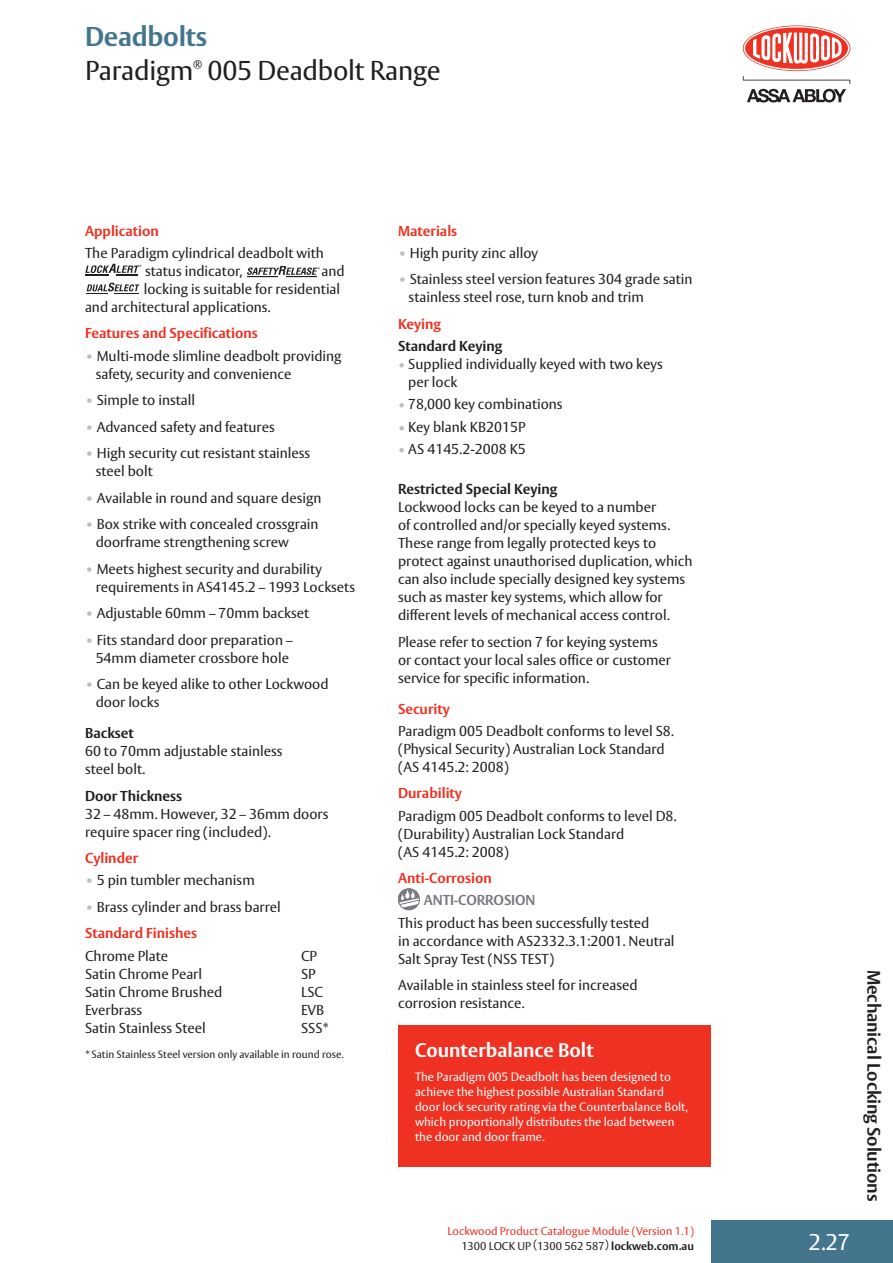
<style>
.page{position:relative;width:893px;height:1263px;background:#fff}
.page>*{position:absolute;margin:0;border:0;box-sizing:border-box;transform-origin:0 0}
.Page_Header{font:27px "ASSA Vesta";letter-spacing:-.01em;color:#231f20}
.t1{font:700 27px "ASSA Vesta";letter-spacing:-.01em;color:#43768d}
.t2{font:22.5px "ASSA Vesta";color:#fff}
.Black_Bold_Sub_Head{font:700 19.5px "ASSA Vesta";color:#fff}
.t3{font:700 18px "ASSA Vesta";letter-spacing:-.01em;color:#231f20}
.Bullet{font:14.25px/18px "ASSA Vesta";color:#231f20}
.Body_Copy__Black_9_5{font:14.25px/18px "ASSA Vesta";color:#231f20}
.Sub_Head__Red_Bold_9{font:700 14.25px "ASSA Vesta";color:#ef3122}
.Body_Sub__Black_Bold{font:700 14.25px "ASSA Vesta";color:#231f20}
.Bullet_last_line{font:14.25px/18px "ASSA Vesta";color:#231f20}
.t4{font:700 14.25px "ASSA Vesta";letter-spacing:-.01em;color:#797a80}
.Body_Copy__Black_9_5-2{font:12px/15px "ASSA Vesta";color:#fff}
.t5{font:11.25px/15px "ASSA Vesta";color:#ef3122;text-align:right}
.Page_Header-2{font:10.5px "ASSA Vesta";color:#231f20}
.s1{font-weight:700;color:#bcbdc0}
.s2{color:#bcbdc0}
.s3{color:#231f20}
.s4{font-weight:700;color:#231f20}
</style>
<div class="page">
<svg style="left:743px;top:26px;width:107px;height:76px"></svg>
<div style="left:711px;top:1220px;width:182px;height:43px;background:#43768d"></div>
<svg style="left:85px;top:264px;width:56px;height:11px"></svg>
<svg style="left:247px;top:266px;width:73px;height:9px"></svg>
<hr style="left:247px;top:276px;width:31px;height:1px;background:#231f20">
<hr style="left:286px;top:276px;width:31px;height:1px;background:#231f20">
<svg style="left:86px;top:283px;width:53px;height:11px"></svg>
<div style="left:398px;top:889px;width:21px;height:21px;background:#898a8f;border-radius:50%"></div>
<svg style="left:398px;top:890px;width:22px;height:18px"></svg>
<div style="left:398px;top:888px;width:22px;height:22px;border:1px solid #797a80;border-radius:50%"></div>
<div style="left:398px;top:1025px;width:313px;height:142px;background:#ef3122"></div>
<h1 class="t1" style="left:85px;top:20px;width:123px">Deadbolts</h1>
<p class="Page_Header" style="left:85px;top:55px;width:110px">Paradigm</p>
<p class="Page_Header-2" style="left:193px;top:57px;width:11px">®</p>
<p class="Page_Header" style="left:208px;top:55px;width:234px">005 Deadbolt Range</p>
<p class="Sub_Head__Red_Bold_9" style="left:85px;top:222px;width:75px">Application</p>
<p class="Body_Copy__Black_9_5" style="left:145px;top:245px;width:180px;text-indent:-60px">The Paradigm cylindrical deadbolt with status indicator,</p>
<p class="Body_Copy__Black_9_5" style="left:322px;top:263px;width:25px">and</p>
<p class="Body_Copy__Black_9_5" style="left:144px;top:281px;width:198px">locking is suitable for residential</p>
<p class="Body_Copy__Black_9_5" style="left:85px;top:299px;width:187px">and architectural applications.</p>
<p class="Sub_Head__Red_Bold_9" style="left:85px;top:325px;width:174px">Features and Specifications</p>
<p class="Bullet" style="left:96px;top:347px;width:248px;text-indent:-11px"><span class="s1">•</span> Multi-mode slimline deadbolt providing safety, security and convenience</p>
<p class="Bullet" style="left:85px;top:392px;width:112px"><span class="s1">•</span> Simple to install</p>
<p class="Bullet" style="left:85px;top:418px;width:191px"><span class="s1">•</span> Advanced safety and features</p>
<p class="Bullet" style="left:96px;top:445px;width:216px;text-indent:-11px"><span class="s1">•</span> High security cut resistant stainless steel bolt</p>
<p class="Bullet" style="left:85px;top:489px;width:238px"><span class="s1">•</span> Available in round and square design</p>
<p class="Bullet" style="left:96px;top:516px;width:224px;text-indent:-11px"><span class="s1">•</span> Box strike with concealed crossgrain doorframe strengthening screw</p>
<p class="Bullet" style="left:96px;top:560px;width:261px;text-indent:-11px"><span class="s1">•</span> Meets highest security and durability requirements in AS4145.2 – 1993 Locksets</p>
<p class="Bullet" style="left:85px;top:605px;width:226px"><span class="s1">•</span> Adjustable 60mm – 70mm backset</p>
<p class="Bullet" style="left:85px;top:631px;width:209px;text-align:center"><span class="s1">•</span> Fits standard door preparation –<br>54mm diameter crossbore hole</p>
<p class="Bullet_last_line" style="left:96px;top:676px;width:234px;text-indent:-11px"><span class="s1">•</span> Can be keyed alike to other Lockwood door locks</p>
<p class="Body_Sub__Black_Bold" style="left:85px;top:724px;width:50px">Backset</p>
<p class="Body_Copy__Black_9_5" style="left:85px;top:743px;width:199px">60 to 70mm adjustable stainless steel bolt.</p>
<p class="Body_Sub__Black_Bold" style="left:85px;top:787px;width:99px">Door Thickness</p>
<p class="Body_Copy__Black_9_5" style="left:85px;top:805px;width:245px">32 – 48mm. However, 32 – 36mm doors require spacer ring (included).</p>
<p class="Sub_Head__Red_Bold_9" style="left:85px;top:849px;width:55px">Cylinder</p>
<p class="Bullet" style="left:85px;top:872px;width:171px"><span class="s1">•</span> 5 pin tumbler mechanism</p>
<p class="Bullet" style="left:85px;top:898px;width:197px"><span class="s1">•</span> Brass cylinder and brass barrel</p>
<p class="Sub_Head__Red_Bold_9" style="left:85px;top:924px;width:113px">Standard Finishes</p>
<p class="Bullet" style="left:85px;top:947px;width:85px">Chrome Plate</p>
<p class="Bullet" style="left:301px;top:947px;width:18px">CP</p>
<p class="Bullet" style="left:85px;top:965px;width:119px">Satin Chrome Pearl</p>
<p class="Bullet" style="left:301px;top:965px;width:16px">SP</p>
<p class="Bullet" style="left:85px;top:983px;width:139px">Satin Chrome Brushed</p>
<p class="Bullet" style="left:301px;top:983px;width:24px">LSC</p>
<p class="Bullet" style="left:85px;top:1001px;width:59px">Everbrass</p>
<p class="Bullet" style="left:301px;top:1001px;width:25px">EVB</p>
<p class="Bullet" style="left:85px;top:1019px;width:122px">Satin Stainless Steel</p>
<p class="Bullet" style="left:301px;top:1019px;width:29px">SSS*</p>
<p class="Page_Header-2" style="left:85px;top:1048px;width:260px">* Satin Stainless Steel version only available in round rose.</p>
<p class="Sub_Head__Red_Bold_9" style="left:398px;top:222px;width:61px">Materials</p>
<p class="Bullet" style="left:398px;top:245px;width:142px"><span class="s1">•</span> High purity zinc alloy</p>
<p class="Bullet" style="left:409px;top:271px;width:285px;text-indent:-11px"><span class="s1">•</span> Stainless steel version features 304 grade satin stainless steel rose, turn knob and trim</p>
<p class="Sub_Head__Red_Bold_9" style="left:398px;top:315px;width:45px">Keying</p>
<p class="Body_Sub__Black_Bold" style="left:398px;top:337px;width:106px">Standard Keying</p>
<p class="Bullet" style="left:408px;top:356px;width:256px;text-indent:-10px"><span class="s2">•</span> Supplied individually keyed with two keys per lock</p>
<p class="Bullet" style="left:398px;top:396px;width:166px"><span class="s2">•</span> 78,000 key combinations</p>
<p class="Bullet" style="left:398px;top:418px;width:129px"><span class="s2">•</span> Key blank KB2015P</p>
<p class="Bullet" style="left:398px;top:441px;width:129px"><span class="s2">•</span> AS 4145.2-2008 K5</p>
<p class="Body_Sub__Black_Bold" style="left:398px;top:480px;width:161px">Restricted Special Keying</p>
<p class="Bullet" style="left:398px;top:499px;width:296px">Lockwood locks can be keyed to a number<br>of controlled and/or specially keyed systems.<br>These range from legally protected keys to protect against unauthorised duplication, which can also include specially designed key systems such as master key systems, which allow for different levels of mechanical access control.</p>
<p class="Bullet" style="left:398px;top:633px;width:274px">Please refer to section 7 for keying systems or contact your local sales office or customer service for specific information.</p>
<p class="Sub_Head__Red_Bold_9" style="left:398px;top:700px;width:53px">Security</p>
<p class="Body_Copy__Black_9_5" style="left:398px;top:722px;width:277px">Paradigm 005 Deadbolt conforms to level S8. (Physical Security) Australian Lock Standard (AS 4145.2: 2008)</p>
<p class="Sub_Head__Red_Bold_9" style="left:398px;top:784px;width:66px">Durability</p>
<p class="Body_Copy__Black_9_5" style="left:398px;top:807px;width:280px">Paradigm 005 Deadbolt conforms to level D8. (Durability) Australian Lock Standard<br>(AS 4145.2: 2008)</p>
<p class="Sub_Head__Red_Bold_9" style="left:398px;top:869px;width:95px">Anti-Corrosion</p>
<p class="t4" style="left:424px;top:891px;width:113px">ANTI-CORROSION</p>
<p class="Body_Copy__Black_9_5" style="left:398px;top:914px;width:278px">This product has been successfully tested<br>in accordance with AS2332.3.1:2001. Neutral<br>Salt Spray Test (NSS TEST)</p>
<p class="Body_Copy__Black_9_5" style="left:398px;top:977px;width:241px">Available in stainless steel for increased corrosion resistance.</p>
<p class="Black_Bold_Sub_Head" style="left:415px;top:1038px;width:180px">Counterbalance Bolt</p>
<p class="Body_Copy__Black_9_5-2" style="left:415px;top:1069px;width:275px">The Paradigm 005 Deadbolt has been designed to achieve the highest possible Australian Standard door lock security rating via the Counterbalance Bolt, which proportionally distributes the load between the door and door frame.</p>
<p class="t5" style="left:448px;top:1224px;width:248px">Lockwood Product Catalogue Module (Version 1.1)<br><span class="s3">1300 LOCK UP (1300 562 587)</span> <span class="s4">lockweb.com.au</span></p>
<p class="t2" style="left:808px;top:1228px;width:43px">2.27</p>
<p class="t3" style="left:885px;top:970px;width:233px;rotate:90deg">Mechanical Locking Solutions</p>
</div>
